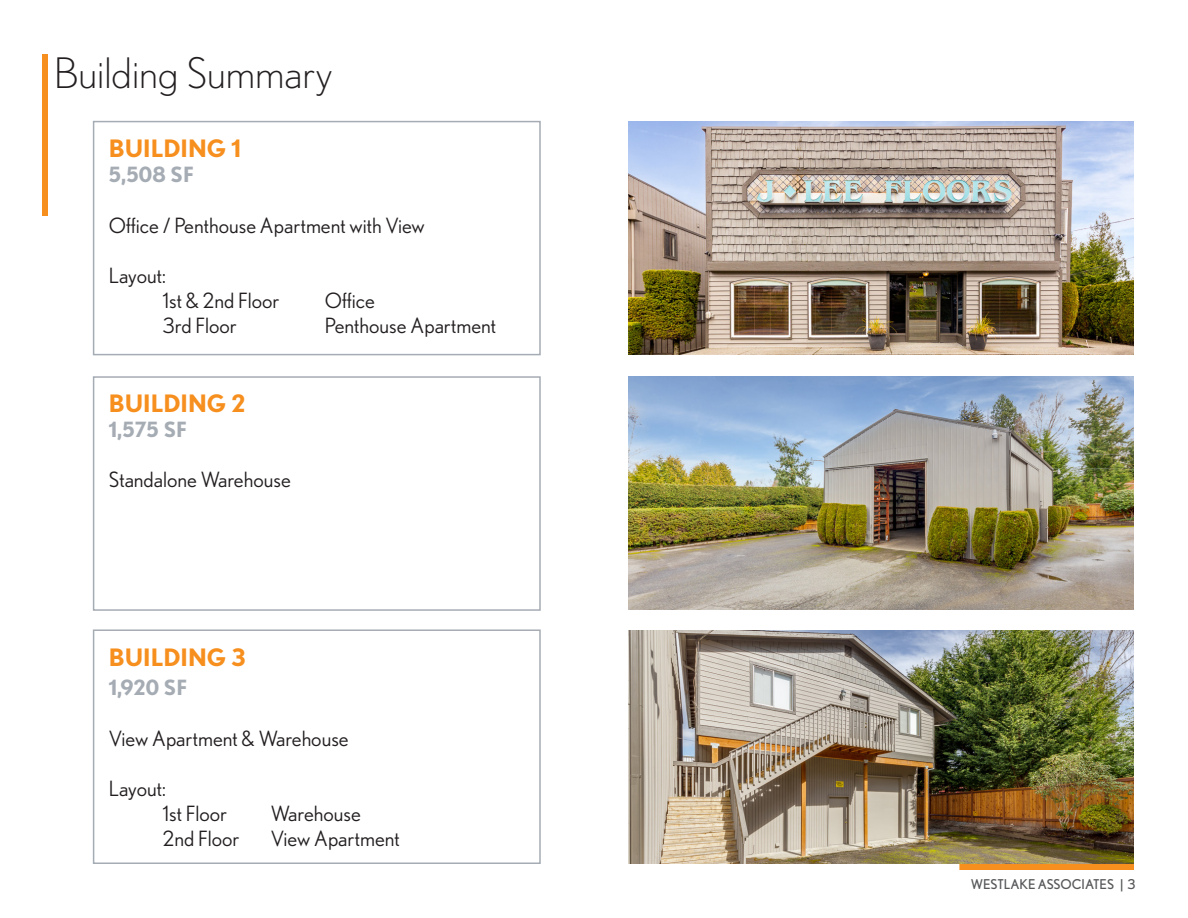
<style>
.page{position:relative;width:1188px;height:918px;background:#fff}
.page>*{position:absolute;margin:0;border:0;box-sizing:border-box;transform-origin:0 0}
.t1{font:300 42px "Nobel";color:#231f20}
.t2{font:700 24px "Nobel";color:#f68f1e}
.t3{font:21px "Nobel";color:#231f20}
.t4{font:700 21px "Nobel";color:#a6acb4}
.t5{font:13.5px "Nobel";color:#57585a}
</style>
<div class="page">
<div style="left:42px;top:54px;width:6px;height:162px;background:#f68f1e"></div>
<div style="left:959px;top:864px;width:175px;height:6px;background:#f68f1e"></div>
<img style="left:629px;top:122px;width:505px;height:233px">
<div style="left:93px;top:121px;width:448px;height:234px;border:2px solid #a6acb4"></div>
<div style="left:93px;top:376px;width:448px;height:235px;border:2px solid #a6acb4"></div>
<div style="left:93px;top:629px;width:448px;height:235px;border:2px solid #a6acb4"></div>
<img style="left:629px;top:376px;width:505px;height:233px">
<img style="left:629px;top:631px;width:505px;height:233px">
<p class="t1" style="left:54px;top:49px;width:280px">Building Summary</p>
<p class="t2" style="left:109px;top:134px;width:134px">BUILDING 1</p>
<p class="t4" style="left:109px;top:162px;width:87px">5,508 SF</p>
<p class="t3" style="left:109px;top:213px;width:317px">Office / Penthouse Apartment with View</p>
<p class="t3" style="left:109px;top:263px;width:59px">Layout:</p>
<p class="t3" style="left:163px;top:289px;width:118px">1st &amp; 2nd Floor</p>
<p class="t3" style="left:325px;top:289px;width:52px">Office</p>
<p class="t3" style="left:163px;top:314px;width:75px">3rd Floor</p>
<p class="t3" style="left:325px;top:314px;width:173px">Penthouse Apartment</p>
<p class="t2" style="left:109px;top:389px;width:138px">BUILDING 2</p>
<p class="t4" style="left:109px;top:417px;width:80px">1,575 SF</p>
<p class="t3" style="left:109px;top:468px;width:183px">Standalone Warehouse</p>
<p class="t2" style="left:109px;top:643px;width:139px">BUILDING 3</p>
<p class="t4" style="left:109px;top:675px;width:80px">1,920 SF</p>
<p class="t3" style="left:109px;top:726px;width:241px">View Apartment &amp; Warehouse</p>
<p class="t3" style="left:109px;top:776px;width:59px">Layout:</p>
<p class="t3" style="left:163px;top:802px;width:66px">1st Floor</p>
<p class="t3" style="left:271px;top:802px;width:92px">Warehouse</p>
<p class="t3" style="left:163px;top:827px;width:78px">2nd Floor</p>
<p class="t3" style="left:271px;top:827px;width:130px">View Apartment</p>
<p class="t5" style="left:971px;top:877px;width:166px">WESTLAKE ASSOCIATES | 3</p>
</div>
